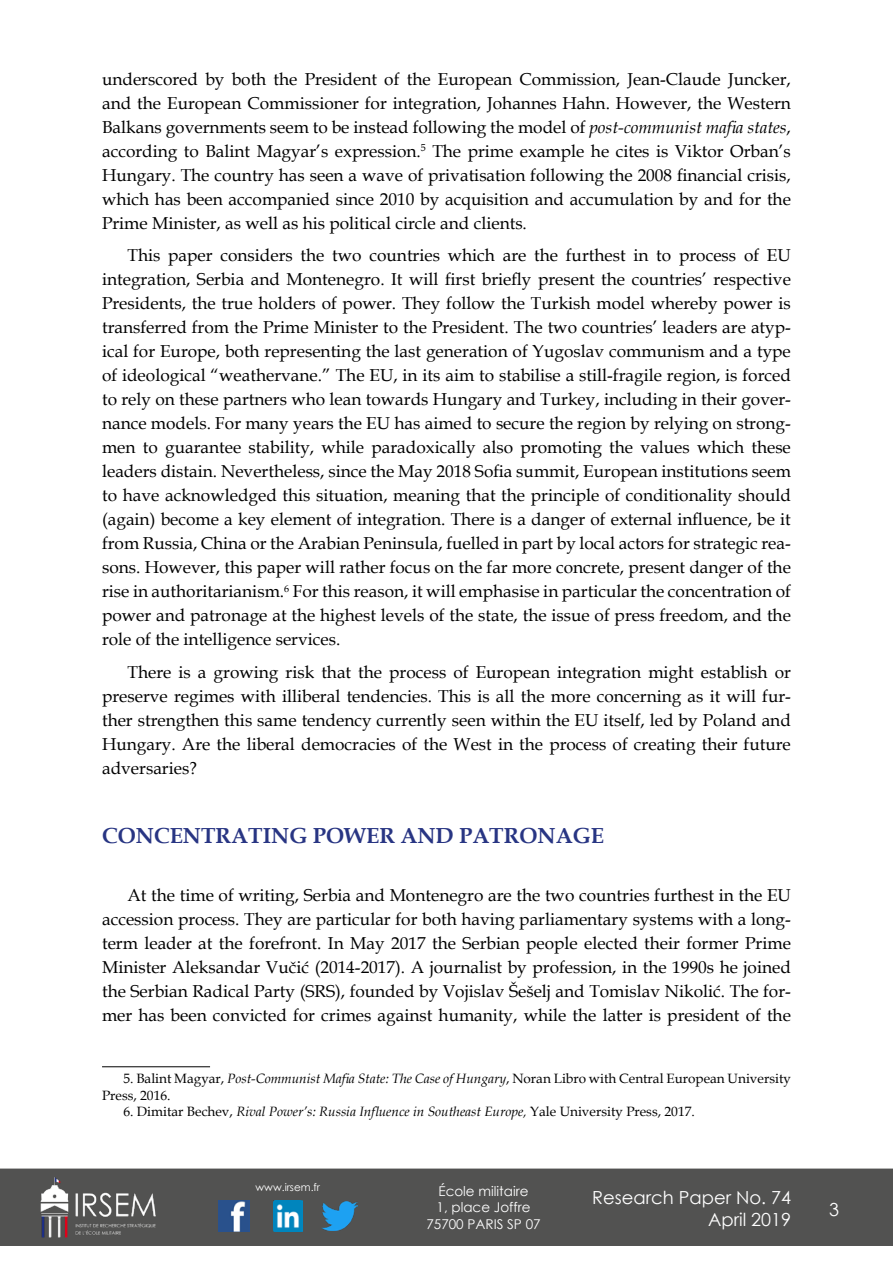
<style>
.page{position:relative;width:893px;height:1263px;background:#fff}
.page>*{position:absolute;margin:0;border:0;box-sizing:border-box;transform-origin:0 0}
.t1{font:700 21.75px "Book Antiqua";color:#283583}
.t2{font:18px/21.6px "Century Gothic";color:#fff;text-align:right}
.t3{font:17.25px/24px "Book Antiqua";color:#000;text-align:justify}
.t4{font:13.5px/16.5px "Book Antiqua";color:#000}
.t5{font:italic 13.5px "Book Antiqua";color:#000}
.t6{font:13.5px/16.2px "Century Gothic";color:#fff;text-align:center}
.t7{font:10.5px "Century Gothic";color:#fff}
.s1{font-style:italic}
.s2{font-style:normal}
</style>
<div class="page">
<div style="left:0;top:1168px;width:893px;height:78px;background:#525251;border:2px solid #525251"></div>
<img style="left:39px;top:1169px;width:117px;height:76px">
<img style="left:322px;top:1201px;width:36px;height:30px">
<img style="left:218px;top:1200px;width:31px;height:32px">
<img style="left:274px;top:1200px;width:28px;height:32px">
<hr style="left:102px;top:1066px;width:108px;height:1px;background:#000">
<p class="t3" style="left:102px;top:67px;width:690px">underscored by both the President of the European Commission, Jean-Claude Juncker, and the European Commissioner for integration, Johannes Hahn. However, the Western Balkans governments seem to be instead following the model of <span class="s1">post-communist mafia states</span>, according to Balint Magyar’s expression.<sup>5</sup> The prime example he cites is Viktor Orban’s Hungary. The country has seen a wave of privatisation following the 2008 financial crisis, which has been accompanied since 2010 by acquisition and accumulation by and for the Prime Minister, as well as his political circle and clients.</p>
<p class="t3" style="left:102px;top:243px;width:690px;text-indent:26px">This paper considers the two countries which are the furthest in to process of EU integration, Serbia and Montenegro. It will first briefly present the countries’ respective Presidents, the true holders of power. They follow the Turkish model whereby power is transferred from the Prime Minister to the President. The two countries’ leaders are atyp&shy;ical for Europe, both representing the last generation of Yugoslav communism and a type of ideological “weathervane.” The EU, in its aim to stabilise a still-fragile region, is forced to rely on these partners who lean towards Hungary and Turkey, including in their gover&shy;nance models. For many years the EU has aimed to secure the region by relying on strong&shy;men to guarantee stability, while paradoxically also promoting the values which these leaders distain. Nevertheless, since the May 2018 Sofia summit, European institutions seem to have acknowledged this situation, meaning that the principle of conditionality should (again) become a key element of integration. There is a danger of external influence, be it from Russia, China or the Arabian Peninsula, fuelled in part by local actors for strategic rea&shy;sons. However, this paper will rather focus on the far more concrete, present danger of the rise in authoritarianism.<sup>6</sup> For this reason, it will emphasise in particular the concentration of power and patronage at the highest levels of the state, the issue of press freedom, and the role of the intelligence services.</p>
<p class="t3" style="left:102px;top:660px;width:690px;text-indent:26px">There is a growing risk that the process of European integration might establish or preserve regimes with illiberal tendencies. This is all the more concerning as it will fur&shy;ther strengthen this same tendency currently seen within the EU itself, led by Poland and Hungary. Are the liberal democracies of the West in the process of creating their future adversaries?</p>
<p class="t1" style="left:102px;top:820px;width:503px">CONCENTRATING POWER AND PATRONAGE</p>
<p class="t3" style="left:102px;top:882px;width:690px;text-indent:26px">At the time of writing, Serbia and Montenegro are the two countries furthest in the EU accession process. They are particular for both having parliamentary systems with a long&shy;term leader at the forefront. In May 2017 the Serbian people elected their former Prime Minister Aleksandar Vučić (2014-2017). A journalist by profession, in the 1990s he joined the Serbian Radical Party (SRS), founded by Vojislav Šešelj and Tomislav Nikolić. The for&shy;mer has been convicted for crimes against humanity, while the latter is president of the</p>
<p class="t4" style="left:102px;top:1070px;width:690px;text-indent:21px">5. Balint Magyar, <span class="s1">Post-Communist Mafia State: The Case of Hungary</span>, Noran Libro with Central European University<br>Press, 2016.</p>
<p class="t5" style="left:123px;top:1102px;width:573px"><span class="s2">6. Dimitar Bechev,</span> Rival Power’s: Russia Influence in Southeast Europe, <span class="s2">Yale University Press, 2017.</span></p>
<p class="t7" style="left:256px;top:1179px;width:66px">www.irsem.fr</p>
<p class="t6" style="left:426px;top:1183px;width:116px">École militaire<br>1, place Joffre<br>75700 PARIS SP 07</p>
<p class="t2" style="left:592px;top:1186px;width:200px">Research Paper No. 74<br>April 2019</p>
<p class="t2" style="left:829px;top:1198px;width:11px">3</p>
</div>
